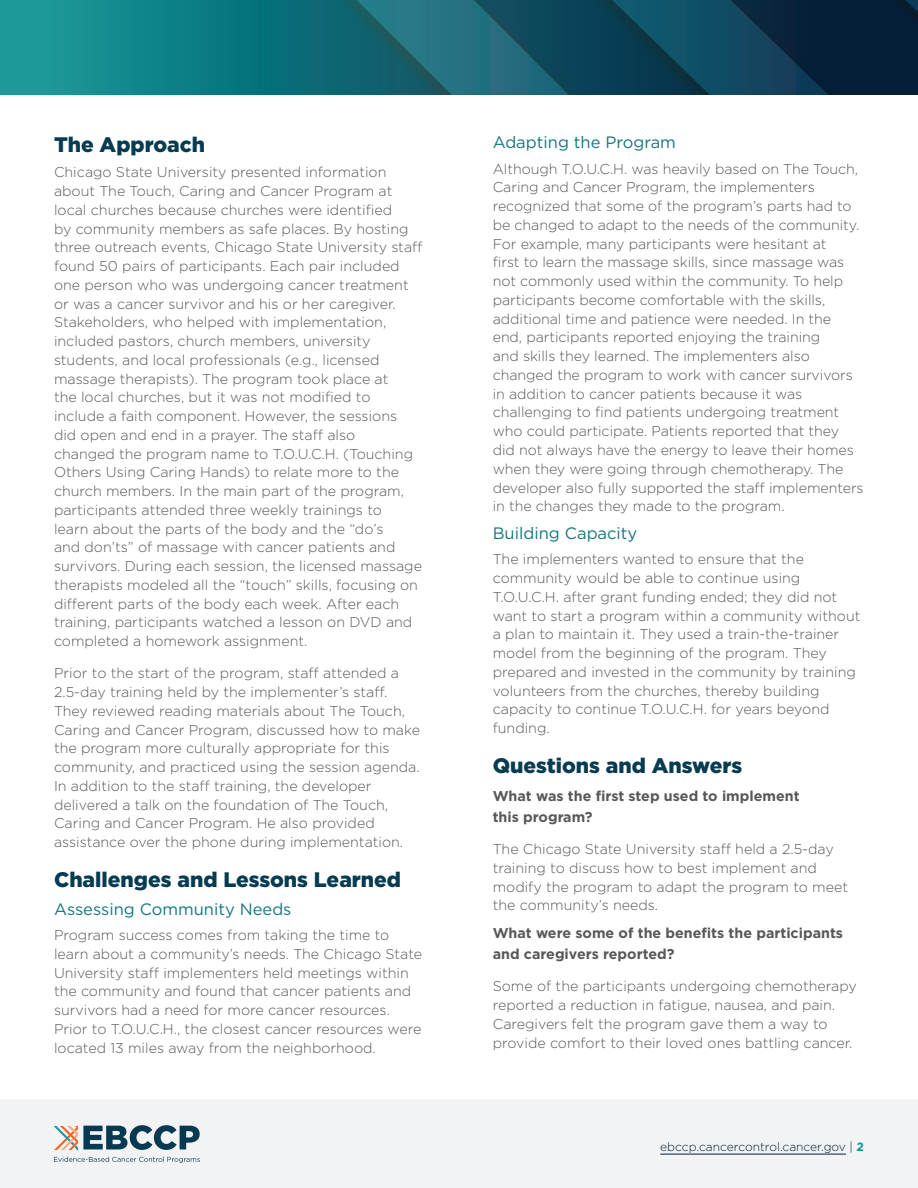
<style>
.page{position:relative;width:918px;height:1188px;background:#fff}
.page>*{position:absolute;margin:0;border:0;box-sizing:border-box;transform-origin:0 0}
.t1{font:900 21px "Gotham";color:#063b52}
.t2{font:16.5px "Gotham";color:#15767f}
.t3{font:300 14.25px/18.8px "Gotham";color:#57585a}
.t4{font:700 14.25px/21px "Gotham";color:#57585a}
.t5{font:300 12px "Gotham";color:#051e38}
.s1{font-weight:700;color:#099}
</style>
<div class="page">
<svg style="left:0;top:0;width:338px;height:95px;background:#108187"></svg>
<div style="left:338px;top:0;width:580px;height:116px;background:#f26323;opacity:.8"></div>
<svg style="left:344px;top:0;width:225px;height:95px;background:#1b6372"></svg>
<svg style="left:891px;top:0;width:27px;height:25px"></svg>
<svg style="left:598px;top:0;width:230px;height:95px;background:#0c3d55"></svg>
<div style="left:0;top:95px;width:918px;height:27px;background:#fff"></div>
<div style="left:0;top:1099px;width:918px;height:89px;background:#f2f3f4"></div>
<svg style="left:54px;top:1157px;width:146px;height:5px"></svg>
<svg style="left:54px;top:1125px;width:146px;height:25px"></svg>
<hr style="left:660px;top:1154px;width:186px;height:1px;background:#051e38">
<h2 class="t1" style="left:54px;top:130px;width:153px">The Approach</h2>
<p class="t3" style="left:54px;top:163px;width:370px">Chicago State University presented information about The Touch, Caring and Cancer Program at local churches because churches were identified<br>by community members as safe places. By hosting three outreach events, Chicago State University staff found 50 pairs of participants. Each pair included one person who was undergoing cancer treatment or was a cancer survivor and his or her caregiver.<br>Stakeholders, who helped with implementation, included pastors, church members, university students, and local professionals (e.g., licensed massage therapists). The program took place at<br>the local churches, but it was not modified to include a faith component. However, the sessions did open and end in a prayer. The staff also<br>changed the program name to T.O.U.C.H. (Touching Others Using Caring Hands) to relate more to the church members. In the main part of the program, participants attended three weekly trainings to<br>learn about the parts of the body and the “do’s<br>and don’ts” of massage with cancer patients and survivors. During each session, the licensed massage therapists modeled all the “touch” skills, focusing on different parts of the body each week. After each training, participants watched a lesson on DVD and completed a homework assignment.</p>
<p class="t3" style="left:54px;top:664px;width:368px">Prior to the start of the program, staff attended a 2.5-day training held by the implementer’s staff.<br>They reviewed reading materials about The Touch, Caring and Cancer Program, discussed how to make the program more culturally appropriate for this community, and practiced using the session agenda.<br>In addition to the staff training, the developer delivered a talk on the foundation of The Touch, Caring and Cancer Program. He also provided assistance over the phone during implementation.</p>
<h2 class="t1" style="left:54px;top:865px;width:349px">Challenges and Lessons Learned</h2>
<h3 class="t2" style="left:54px;top:898px;width:239px">Assessing Community Needs</h3>
<p class="t3" style="left:54px;top:925px;width:370px">Program success comes from taking the time to learn about a community’s needs. The Chicago State University staff implementers held meetings within the community and found that cancer patients and survivors had a need for more cancer resources.<br>Prior to T.O.U.C.H., the closest cancer resources were located 13 miles away from the neighborhood.</p>
<h2 class="t2" style="left:493px;top:132px;width:185px">Adapting the Program</h2>
<p class="t3" style="left:493px;top:159px;width:372px">Although T.O.U.C.H. was heavily based on The Touch, Caring and Cancer Program, the implementers recognized that some of the program’s parts had to be changed to adapt to the needs of the community.<br>For example, many participants were hesitant at<br>first to learn the massage skills, since massage was not commonly used within the community. To help participants become comfortable with the skills, additional time and patience were needed. In the end, participants reported enjoying the training<br>and skills they learned. The implementers also changed the program to work with cancer survivors in addition to cancer patients because it was challenging to find patients undergoing treatment who could participate. Patients reported that they did not always have the energy to leave their homes when they were going through chemotherapy. The developer also fully supported the staff implementers in the changes they made to the program.</p>
<h3 class="t2" style="left:493px;top:523px;width:146px">Building Capacity</h3>
<p class="t3" style="left:493px;top:550px;width:369px">The implementers wanted to ensure that the community would be able to continue using T.O.U.C.H. after grant funding ended; they did not want to start a program within a community without a plan to maintain it. They used a train-the-trainer model from the beginning of the program. They prepared and invested in the community by training volunteers from the churches, thereby building capacity to continue T.O.U.C.H. for years beyond funding.</p>
<h2 class="t1" style="left:493px;top:751px;width:251px">Questions and Answers</h2>
<h3 class="t4" style="left:493px;top:785px;width:308px">What was the first step used to implement this program?</h3>
<p class="t3" style="left:493px;top:839px;width:357px">The Chicago State University staff held a 2.5-day training to discuss how to best implement and modify the program to adapt the program to meet the community’s needs.</p>
<h3 class="t4" style="left:493px;top:922px;width:352px">What were some of the benefits the participants and caregivers reported?</h3>
<p class="t3" style="left:493px;top:977px;width:366px">Some of the participants undergoing chemotherapy reported a reduction in fatigue, nausea, and pain.<br>Caregivers felt the program gave them a way to provide comfort to their loved ones battling cancer.</p>
<p class="t5" style="left:660px;top:1139px;width:205px">ebccp.cancercontrol.cancer.gov | <span class="s1">2</span></p>
</div>
